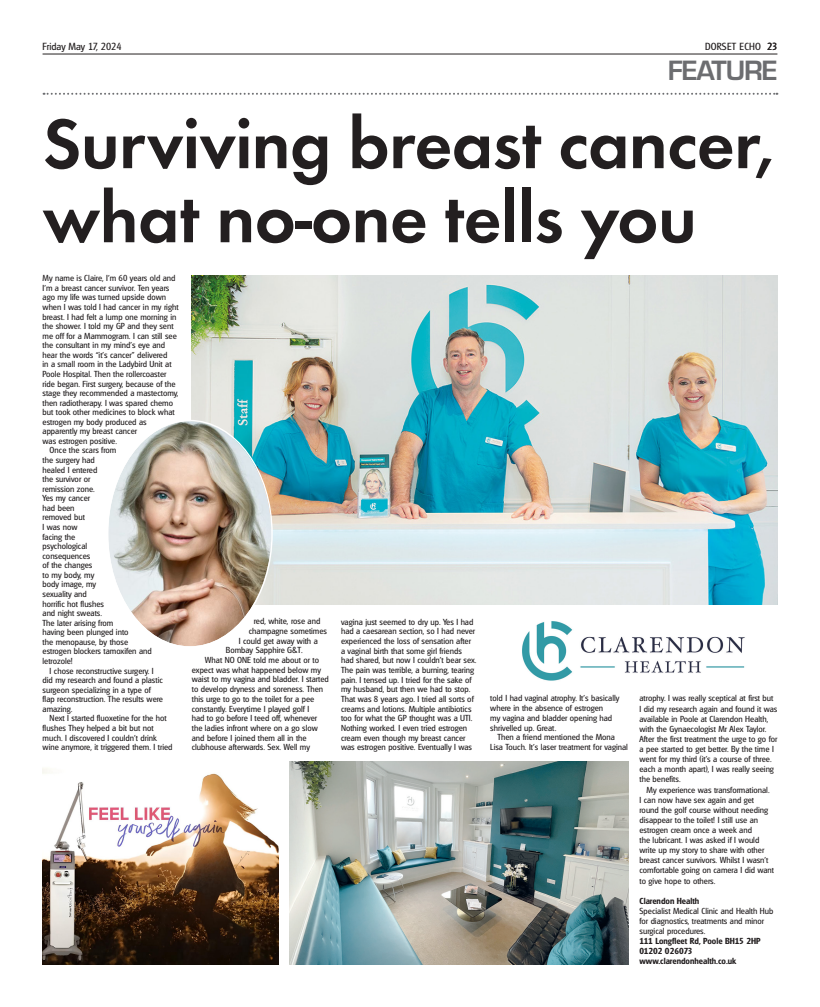
<style>
.page{position:relative;width:820px;height:1007px;background:#fff}
.page>*{position:absolute;margin:0;border:0;box-sizing:border-box;transform-origin:0 0}
.HD_Location_Main_Hea{font:600 73px/74px "Function Pro";letter-spacing:-.01em;color:#231f20}
.Folio_Ident_RHP_News{font:700 29px "Micro Square Pro Caps";letter-spacing:-.04em;color:#6c6d70}
.Folio_Page_Number_LH{font:10px "Glasgow Serial";color:#231f20}
.Folio_Publication_ri{font:10px "Glasgow Serial";letter-spacing:.02em;color:#231f20}
.Folio_Page_Number_RH{font:10px "Glasgow Serial";color:#231f20}
.TX_Location_Body_Tex{font:8.5px/9.6px "Glasgow Serial";color:#231f20}
.TX_Location_Body_Tex-2{font:700 8.5px/10.1px "Glasgow Serial";color:#231f20}
</style>
<div class="page">
<img style="left:192px;top:275px;width:585px;height:329px">
<img style="left:43px;top:768px;width:235px;height:196px">
<img style="left:289px;top:761px;width:339px;height:203px">
<img style="left:109px;top:421px;width:162px;height:224px">
<img style="left:522px;top:621px;width:223px;height:60px">
<svg style="left:44px;top:93px;width:733px;height:2px"></svg>
<hr style="left:43px;top:54px;width:734px;height:1px;background:#231f20">
<p class="Folio_Page_Number_LH" style="left:43px;top:40px;width:80px">Friday May 17, 2024</p>
<p class="Folio_Publication_ri" style="left:704px;top:40px;width:57px">DORSET ECHO</p>
<p class="Folio_Page_Number_RH" style="left:766px;top:40px;width:12px">23</p>
<p class="Folio_Ident_RHP_News" style="left:667px;top:55px;width:111px">FEATURE</p>
<p class="HD_Location_Main_Hea" style="left:43px;top:106px;width:732px">Surviving breast cancer, what no-one tells you</p>
<p class="TX_Location_Body_Tex" style="left:43px;top:273px;width:137px">My name is Claire, I’m 60 years old and I’m a breast cancer survivor. Ten years ago my life was turned upside down when I was told I had cancer in my right breast. I had felt a lump one morning in the shower. I told my GP and they sent me off for a Mammogram. I can still see the consultant in my mind’s eye and hear the words “it’s cancer” delivered<br>in a small room in the Ladybird Unit at Poole Hospital. Then the rollercoaster ride began. First surgery, because of the stage they recommended a mastectomy, then radiotherapy. I was spared chemo but took other medicines to block what estrogen my body produced as apparently my breast cancer<br>was estrogen positive.</p>
<p class="TX_Location_Body_Tex" style="left:43px;top:445px;width:111px;text-indent:7px">Once the scars from<br>the surgery had<br>healed I entered<br>the survivor or<br>remission zone.<br>Yes my cancer<br>had been<br>removed but<br>I was now<br>facing the<br>psychological<br>consequences<br>of the changes<br>to my body, my<br>body image, my<br>sexuality and<br>horrific hot flushes<br>and night sweats.<br>The later arising from<br>having been plunged into<br>the menopause, by those estrogen blockers tamoxifen and letrozole!</p>
<p class="TX_Location_Body_Tex" style="left:43px;top:665px;width:122px;text-indent:7px">I chose reconstructive surgery. I did my research and found a plastic surgeon specializing in a type of flap reconstruction. The results were amazing.</p>
<p class="TX_Location_Body_Tex" style="left:43px;top:713px;width:131px;text-indent:7px">Next I started fluoxetine for the hot flushes They helped a bit but not much. I discovered I couldn’t drink wine anymore, it triggered them. I tried</p>
<p class="TX_Location_Body_Tex" style="left:254px;top:616px;width:68px">red, white, rose and</p>
<p class="TX_Location_Body_Tex" style="left:249px;top:626px;width:80px">champagne sometimes</p>
<p class="TX_Location_Body_Tex" style="left:239px;top:635px;width:80px">I could get away with a</p>
<p class="TX_Location_Body_Tex" style="left:226px;top:645px;width:78px">Bombay Sapphire G&amp;T.</p>
<p class="TX_Location_Body_Tex" style="left:192px;top:655px;width:138px;text-indent:13px">What NO ONE told me about or to expect was what happened below my waist to my vagina and bladder. I started to develop dryness and soreness. Then this urge to go to the toilet for a pee constantly. Everytime I played golf I<br>had to go before I teed off, whenever the ladies infront where on a go slow and before I joined them all in the clubhouse afterwards. Sex. Well my</p>
<p class="TX_Location_Body_Tex" style="left:341px;top:617px;width:137px">vagina just seemed to dry up. Yes I had had a caesarean section, so I had never experienced the loss of sensation after a vaginal birth that some girl friends had shared, but now I couldn’t bear sex.<br>The pain was terrible, a burning, tearing pain. I tensed up. I tried for the sake of my husband, but then we had to stop.<br>That was 8 years ago. I tried all sorts of creams and lotions. Multiple antibiotics too for what the GP thought was a UTI.<br>Nothing worked. I even tried estrogen cream even though my breast cancer was estrogen positive. Eventually I was</p>
<p class="TX_Location_Body_Tex" style="left:490px;top:693px;width:131px">told I had vaginal atrophy. It’s basically where in the absence of estrogen<br>my vagina and bladder opening had shrivelled up. Great.</p>
<p class="TX_Location_Body_Tex" style="left:490px;top:732px;width:139px;text-indent:7px">Then a friend mentioned the Mona<br>Lisa Touch. It’s laser treatment for vaginal</p>
<p class="TX_Location_Body_Tex" style="left:639px;top:693px;width:139px;line-height:10.1px">atrophy. I was really sceptical at first but<br>I did my research again and found it was available in Poole at Clarendon Health, with the Gynaecologist Mr Alex Taylor.<br>After the first treatment the urge to go for a pee started to get better. By the time I went for my third (it’s a course of three. each a month apart), I was really seeing the benefits.</p>
<p class="TX_Location_Body_Tex" style="left:639px;top:784px;width:136px;line-height:10.1px;text-indent:7px">My experience was transformational.<br>I can now have sex again and get round the golf course without needing disappear to the toilet! I still use an estrogen cream once a week and<br>the lubricant. I was asked if I would write up my story to share with other breast cancer survivors. Whilst I wasn’t comfortable going on camera I did want to give hope to others.</p>
<p class="TX_Location_Body_Tex-2" style="left:639px;top:895px;width:61px">Clarendon Health</p>
<p class="TX_Location_Body_Tex" style="left:639px;top:905px;width:135px;line-height:10.1px">Specialist Medical Clinic and Health Hub for diagnostics, treatments and minor surgical procedures.</p>
<p class="TX_Location_Body_Tex-2" style="left:639px;top:935px;width:122px">111 Longfleet Rd, Poole BH15 2HP<br>01202 026073</p>
<p class="TX_Location_Body_Tex-2" style="left:639px;top:956px;width:98px">www.clarendonhealth.co.uk</p>
</div>
